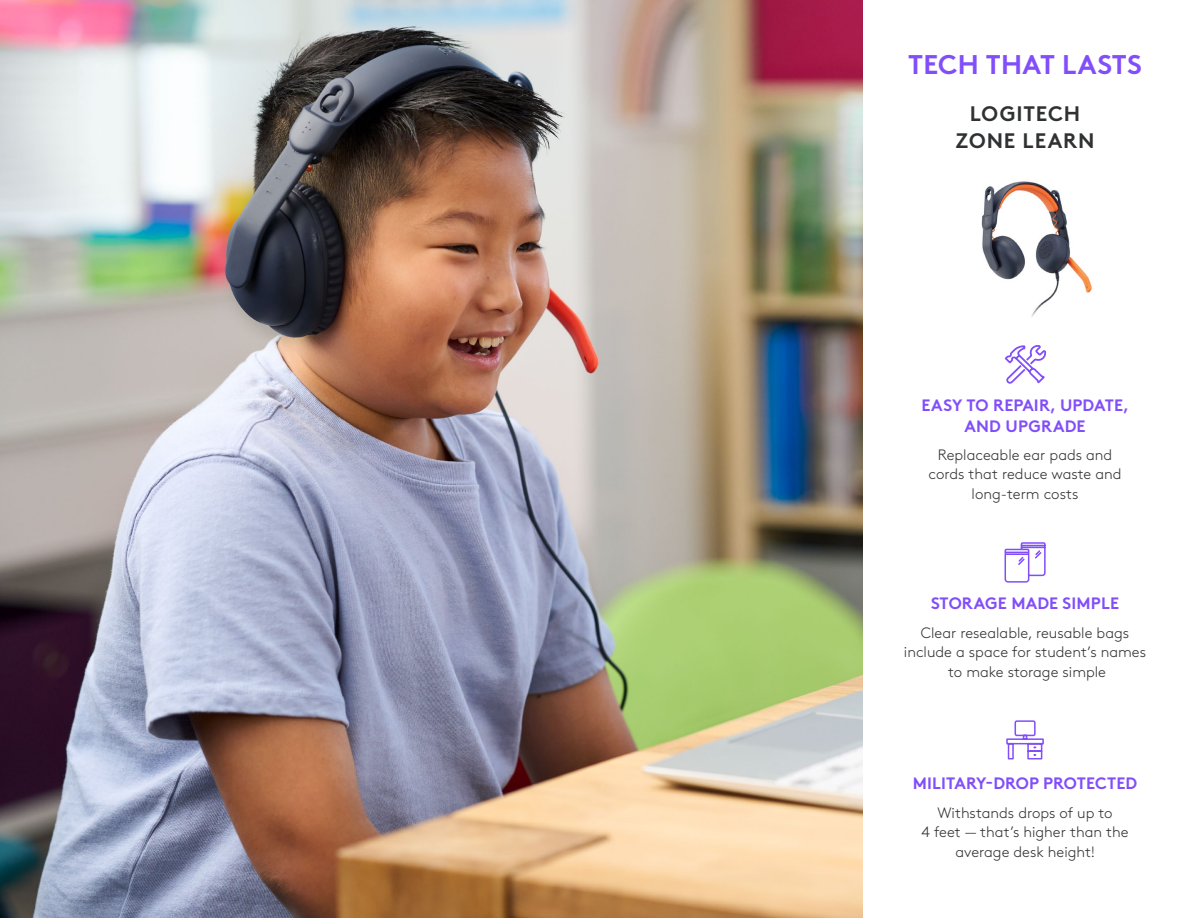
<style>
.page{position:relative;width:1188px;height:918px;background:#fff}
.page>*{position:absolute;margin:0;border:0;box-sizing:border-box;transform-origin:0 0}
.t1{font:700 27px "Brown Pro";letter-spacing:.01em;color:#814efa}
.t2{font:700 21px/27px "Brown Pro";letter-spacing:.04em;color:#2f3132;text-align:center}
.t3{font:700 16.5px/21px "Brown Pro";letter-spacing:.01em;color:#814efa;text-align:center}
.t4{font:300 15px/19.5px "Brown Pro";color:#2f3132;text-align:center}
</style>
<div class="page">
<svg style="left:1004px;top:345px;width:42px;height:39px"></svg>
<svg style="left:1004px;top:542px;width:42px;height:41px"></svg>
<svg style="left:1006px;top:720px;width:38px;height:40px"></svg>
<img style="left:981px;top:181px;width:111px;height:112px">
<div style="left:998px;top:291px;width:74px;height:27px;background:#fff"></div>
<img style="left:0;top:0;width:862px;height:918px">
<p class="t1" style="left:908px;top:43px;width:235px">TECH THAT LASTS</p>
<p class="t2" style="left:956px;top:98px;width:140px">LOGITECH<br>ZONE LEARN</p>
<p class="t3" style="left:922px;top:393px;width:209px">EASY TO REPAIR, UPDATE,<br>AND UPGRADE</p>
<p class="t4" style="left:929px;top:444px;width:195px">Replaceable ear pads and cords that reduce waste and long-term costs</p>
<p class="t3" style="left:931px;top:591px;width:190px">STORAGE MADE SIMPLE</p>
<p class="t4" style="left:904px;top:622px;width:244px">Clear resealable, reusable bags include a space for student’s names to make storage simple</p>
<p class="t3" style="left:913px;top:771px;width:226px">MILITARY-DROP PROTECTED</p>
<p class="t4" style="left:922px;top:801px;width:209px">Withstands drops of up to<br>4 feet — that’s higher than the average desk height!</p>
</div>
